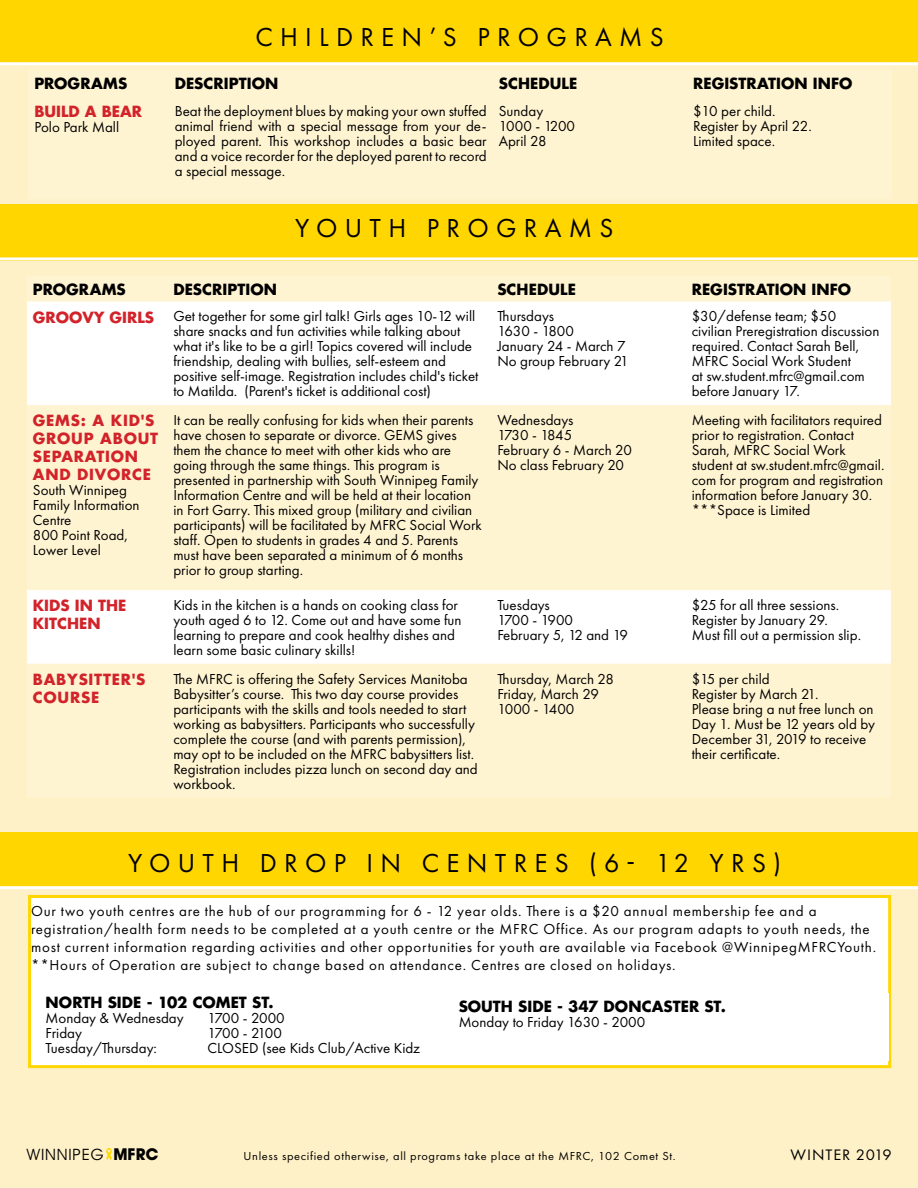
<style>
.page{position:relative;width:918px;height:1188px;background:#fff}
.page>*{position:absolute;margin:0;border:0;box-sizing:border-box;transform-origin:0 0}
.t1{font:27px "Futura PT";letter-spacing:.27em;color:#000}
.t2{font:15.75px "Avant Garde IT Cby BT";letter-spacing:.05em;color:#000;scale:1.04 1}
.t3{font:15.75px "Futura PT";letter-spacing:.06em;color:#000;scale:1.04 1}
.t4{font:15px/15px "Futura PT";color:#000}
.t5{font:15px/18px "Futura PT";letter-spacing:.05em;color:#000}
.t6{font:700 15px "Futura";letter-spacing:.005em;color:#000}
.t7{font:700 15px/18px "Futura";letter-spacing:.05em;color:#d2232a}
.t8{font:700 15px/18px "Futura";color:#d2232a}
.t9{font:15px "Futura PT";letter-spacing:-.055em;color:#000}
.t10{font:12px "Futura PT";letter-spacing:.05em;color:#000;scale:1.04 1}
.s1{font-weight:700;font-size:16.5px}
</style>
<div class="page">
<div style="left:0;top:55px;width:918px;height:1133px;background:#fff1c7"></div>
<div style="left:0;top:0;width:918px;height:63px;background:#ffd600"></div>
<hr style="left:0;top:62px;width:918px;height:3px;background:#fff">
<svg style="left:106px;top:1148px;width:6px;height:12px"></svg>
<div style="left:29px;top:70px;width:863px;height:129px;background:#fff4d2"></div>
<div style="left:27px;top:276px;width:863px;height:521px;background:#fff4d2"></div>
<svg style="left:27px;top:301px;width:864px;height:363px;fill:#fff4d2"></svg>
<div style="left:0;top:204px;width:918px;height:56px;background:#ffd600"></div>
<hr style="left:0;top:257px;width:918px;height:3px;background:#fff">
<div style="left:0;top:833px;width:918px;height:56px;background:#ffd600"></div>
<hr style="left:0;top:886px;width:918px;height:3px;background:#fff">
<div style="left:30px;top:896px;width:860px;height:171px;background:#fff"></div>
<div style="left:28px;top:895px;width:863px;height:173px;border:3px solid #ffd600"></div>
<div style="left:452px;top:994px;width:436px;height:67px;background:#fff"></div>
<h1 class="t1" style="left:255px;top:21px;width:410px">CHILDREN’S PROGRAMS</h1>
<p class="t6" style="left:34px;top:73px;width:94px">PROGRAMS</p>
<p class="t6" style="left:175px;top:73px;width:105px">DESCRIPTION</p>
<p class="t6" style="left:499px;top:73px;width:80px">SCHEDULE</p>
<p class="t6" style="left:693px;top:73px;width:161px">REGISTRATION INFO</p>
<p class="t8" style="left:34px;top:102px;width:109px">BUILD A BEAR</p>
<p class="t4" style="left:34px;top:119px;width:86px">Polo Park Mall</p>
<p class="t4" style="left:175px;top:103px;width:314px;text-align:justify">Beat the deployment blues by making your own stuffed animal friend with a special message from your de&shy;ployed parent. This workshop includes a basic bear and a voice recorder for the deployed parent to record a special message.</p>
<p class="t4" style="left:499px;top:103px;width:78px">Sunday<br>1000 - 1200<br>April 28</p>
<p class="t4" style="left:693px;top:103px;width:120px">$10 per child.<br>Register by April 22.<br>Limited space.</p>
<h1 class="t1" style="left:295px;top:212px;width:320px">YOUTH PROGRAMS</h1>
<p class="t6" style="left:33px;top:279px;width:94px">PROGRAMS</p>
<p class="t6" style="left:173px;top:279px;width:105px">DESCRIPTION</p>
<p class="t6" style="left:497px;top:279px;width:80px">SCHEDULE</p>
<p class="t6" style="left:692px;top:279px;width:161px">REGISTRATION INFO</p>
<p class="t8" style="left:33px;top:307px;width:123px">GROOVY GIRLS</p>
<p class="t4" style="left:173px;top:309px;width:307px">Get together for some girl talk! Girls ages 10-12 will share snacks and fun activities while talking about what it's like to be a girl! Topics covered will include friendship, dealing with bullies, self-esteem and positive self-image. Registration includes child's ticket to Matilda. (Parent's ticket is additional cost)</p>
<p class="t4" style="left:497px;top:309px;width:133px">Thursdays<br>1630 - 1800<br>January 24 - March 7<br>No group February 21</p>
<p class="t4" style="left:692px;top:309px;width:189px">$30/defense team; $50 civilian Preregistration discussion required. Contact Sarah Bell,<br>MFRC Social Work Student<br>at sw.student.mfrc@gmail.com before January 17.</p>
<p class="t7" style="left:33px;top:411px;width:127px">GEMS: A KID'S<br>GROUP ABOUT<br>SEPARATION<br>AND DIVORCE</p>
<p class="t4" style="left:33px;top:482px;width:108px">South Winnipeg<br>Family Information<br>Centre<br>800 Point Road,<br>Lower Level</p>
<p class="t4" style="left:173px;top:412px;width:310px">It can be really confusing for kids when their parents have chosen to separate or divorce. GEMS gives them the chance to meet with other kids who are going through the same things. This program is presented in partnership with South Winnipeg Family Information Centre and will be held at their location in Fort Garry. This mixed group (military and civilian participants) will be facilitated by MFRC Social Work staff. Open to students in grades 4 and 5. Parents must have been separated a minimum of 6 months prior to group starting.</p>
<p class="t4" style="left:497px;top:412px;width:136px">Wednesdays<br>1730 - 1845<br>February 6 - March 20<br>No class February 20</p>
<p class="t4" style="left:692px;top:412px;width:194px">Meeting with facilitators required prior to registration. Contact<br>Sarah, MFRC Social Work student at sw.student.mfrc@gmail. com for program and registration information before January 30. ***Space is Limited</p>
<p class="t8" style="left:33px;top:596px;width:95px">KIDS IN THE<br>KITCHEN</p>
<p class="t4" style="left:173px;top:598px;width:290px">Kids in the kitchen is a hands on cooking class for youth aged 6 to 12. Come out and have some fun learning to prepare and cook healthy dishes and learn some basic culinary skills!</p>
<p class="t4" style="left:497px;top:598px;width:132px">Tuesdays<br>1700 - 1900<br>February 5, 12 and 19</p>
<p class="t4" style="left:692px;top:598px;width:171px">$25 for all three sessions.<br>Register by January 29.<br>Must fill out a permission slip.</p>
<p class="t7" style="left:33px;top:670px;width:114px">BABYSITTER'S<br>COURSE</p>
<p class="t4" style="left:173px;top:671px;width:306px">The MFRC is offering the Safety Services Manitoba Babysitter’s course. This two day course provides participants with the skills and tools needed to start working as babysitters. Participants who successfully complete the course (and with parents permission), may opt to be included on the MFRC babysitters list.<br>Registration includes pizza lunch on second day and workbook.</p>
<p class="t4" style="left:497px;top:671px;width:118px">Thursday, March 28<br>Friday, March 29<br>1000 - 1400</p>
<p class="t4" style="left:692px;top:671px;width:185px">$15 per child<br>Register by March 21.<br>Please bring a nut free lunch on<br>Day 1. Must be 12 years old by<br>December 31, 2019 to receive their certificate.</p>
<h1 class="t1" style="left:128px;top:847px;width:655px">YOUTH DROP IN CENTRES (6- 12 YRS)</h1>
<p class="t5" style="left:31px;top:902px;width:847px">Our two youth centres are the hub of our programming for 6 - 12 year olds. There is a $20 annual membership fee and a registration/health form needs to be completed at a youth centre or the MFRC Office. As our program adapts to youth needs, the most current information regarding activities and other opportunities for youth are available via Facebook @WinnipegMFRCYouth. **Hours of Operation are subject to change based on attendance. Centres are closed on holidays.</p>
<p class="t6" style="left:46px;top:992px;width:230px">NORTH SIDE - 102 COMET ST.</p>
<p class="t4" style="left:46px;top:1011px;width:140px">Monday &amp; Wednesday</p>
<p class="t4" style="left:208px;top:1011px;width:79px">1700 - 2000</p>
<p class="t4" style="left:46px;top:1026px;width:38px">Friday</p>
<p class="t9" style="left:208px;top:1024px;width:76px">1700 - 2100</p>
<p class="t4" style="left:46px;top:1041px;width:113px">Tuesday/Thursday:</p>
<p class="t4" style="left:208px;top:1041px;width:214px">CLOSED (see Kids Club/Active Kidz</p>
<p class="t6" style="left:459px;top:996px;width:269px">SOUTH SIDE - 347 DONCASTER ST.</p>
<p class="t4" style="left:459px;top:1015px;width:188px">Monday to Friday 1630 - 2000</p>
<p class="t2" style="left:27px;top:1145px;width:128px">WINNIPEG <span class="s1">MFRC</span></p>
<p class="t10" style="left:244px;top:1149px;width:417px">Unless specified otherwise, all programs take place at the MFRC, 102 Comet St.</p>
<p class="t3" style="left:790px;top:1146px;width:99px">WINTER 2019</p>
</div>
